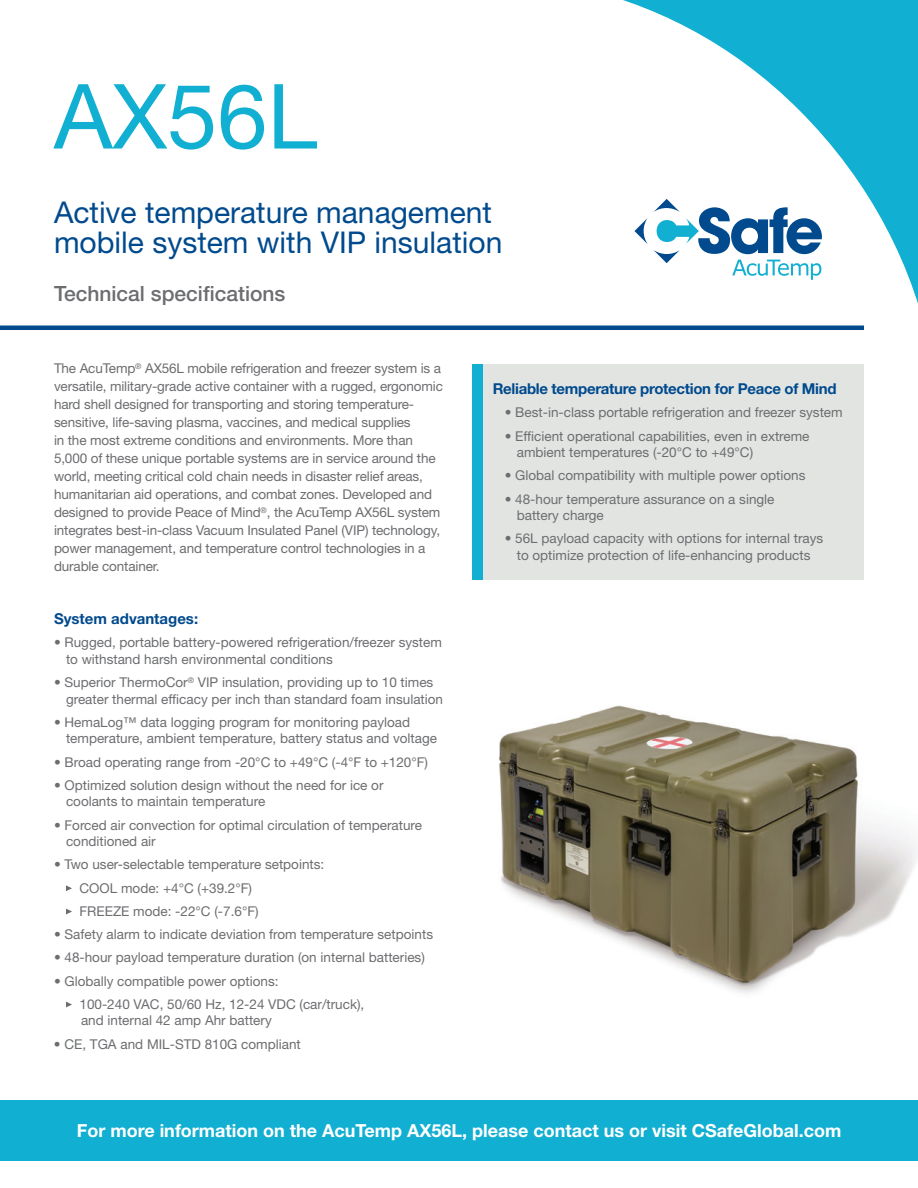
<style>
.page{position:relative;width:918px;height:1188px;background:#fff}
.page>*{position:absolute;margin:0;border:0;box-sizing:border-box;transform-origin:0 0}
.t1{font:90px "Helvetica Neue LT Std";color:#11afd1}
.t2{font:30px/30px "Helvetica Neue LT Std";color:#004a8d}
.t3{font:500 21px "Helvetica Neue LT Std";color:#6c6d70}
.t4{font:700 18px "Helvetica Neue LT Std";color:#fff}
.t5{font:700 15px "Helvetica Neue LT Std";letter-spacing:-.02em;color:#004a8d}
.t6{font:700 15px "Helvetica Neue LT Std";color:#004a8d}
.t7{font:13.5px/18px "Helvetica Neue LT Std";color:#6c6d70}
</style>
<div class="page">
<img style="left:499px;top:705px;width:419px;height:289px">
<div style="left:472px;top:364px;width:392px;height:216px;background:#e2e4e2"></div>
<div style="left:0;top:1100px;width:918px;height:61px;background:#11afd1"></div>
<div style="left:472px;top:364px;width:11px;height:216px;background:#11afd1"></div>
<svg style="left:66px;top:885px;width:6px;height:6px"></svg>
<svg style="left:66px;top:909px;width:6px;height:5px"></svg>
<svg style="left:66px;top:1002px;width:6px;height:5px"></svg>
<svg style="left:567px;top:0;width:351px;height:326px"></svg>
<hr style="left:0;top:326px;width:864px;height:4px;background:#004a8d">
<svg style="left:635px;top:199px;width:187px;height:81px"></svg>
<h1 class="t1" style="left:54px;top:63px;width:265px">AX56L</h1>
<h2 class="t2" style="left:54px;top:196px;width:450px">Active temperature management mobile system with VIP insulation</h2>
<h3 class="t3" style="left:54px;top:281px;width:233px">Technical specifications</h3>
<p class="t7" style="left:54px;top:359px;width:390px">The AcuTemp<sup>®</sup> AX56L mobile refrigeration and freezer system is a versatile, military-grade active container with a rugged, ergonomic hard shell designed for transporting and storing temperature&shy;sensitive, life-saving plasma, vaccines, and medical supplies<br>in the most extreme conditions and environments. More than 5,000 of these unique portable systems are in service around the world, meeting critical cold chain needs in disaster relief areas, humanitarian aid operations, and combat zones. Developed and designed to provide Peace of Mind<sup>®</sup>, the AcuTemp AX56L system integrates best-in-class Vacuum Insulated Panel (VIP) technology, power management, and temperature control technologies in a durable container.</p>
<p class="t6" style="left:54px;top:610px;width:146px">System advantages:</p>
<p class="t7" style="left:66px;top:634px;width:377px;line-height:16.5px;text-indent:-12px">• Rugged, portable battery-powered refrigeration/freezer system to withstand harsh environmental conditions</p>
<p class="t7" style="left:66px;top:674px;width:379px;line-height:16.5px;text-indent:-12px">• Superior ThermoCor<sup>®</sup> VIP insulation, providing up to 10 times greater thermal efficacy per inch than standard foam insulation</p>
<p class="t7" style="left:66px;top:714px;width:373px;line-height:16.5px;text-indent:-12px">• HemaLog™ data logging program for monitoring payload temperature, ambient temperature, battery status and voltage</p>
<p class="t7" style="left:54px;top:753px;width:376px">• Broad operating range from -20°C to +49°C (-4°F to +120°F)</p>
<p class="t7" style="left:66px;top:777px;width:319px;line-height:16.5px;text-indent:-12px">• Optimized solution design without the need for ice or coolants to maintain temperature</p>
<p class="t7" style="left:66px;top:816px;width:358px;line-height:16.5px;text-indent:-12px">• Forced air convection for optimal circulation of temperature conditioned air</p>
<p class="t7" style="left:80px;top:853px;width:246px;line-height:23.2px;text-indent:-26px">• Two user-selectable temperature setpoints:<br>COOL mode: +4°C (+39.2°F)<br>FREEZE mode: -22°C (-7.6°F)</p>
<p class="t7" style="left:54px;top:925px;width:381px">• Safety alarm to indicate deviation from temperature setpoints</p>
<p class="t7" style="left:54px;top:948px;width:372px">• 48-hour payload temperature duration (on internal batteries)</p>
<p class="t7" style="left:80px;top:969px;width:286px;line-height:23.2px;text-indent:-26px">• Globally compatible power options:<br>100-240 VAC, 50/60 Hz, 12-24 VDC (car/truck),</p>
<p class="t7" style="left:81px;top:1011px;width:192px">and internal 42 amp Ahr battery</p>
<p class="t7" style="left:54px;top:1035px;width:248px">• CE, TGA and MIL-STD 810G compliant</p>
<p class="t5" style="left:493px;top:380px;width:345px">Reliable temperature protection for Peace of Mind</p>
<p class="t7" style="left:505px;top:403px;width:340px">• Best-in-class portable refrigeration and freezer system</p>
<p class="t7" style="left:517px;top:427px;width:294px;line-height:16.5px;text-indent:-12px">• Efficient operational capabilities, even in extreme ambient temperatures (-20°C to +49°C)</p>
<p class="t7" style="left:505px;top:466px;width:302px">• Global compatibility with multiple power options</p>
<p class="t7" style="left:517px;top:490px;width:259px;line-height:16.5px;text-indent:-12px">• 48-hour temperature assurance on a single battery charge</p>
<p class="t7" style="left:505px;top:530px;width:320px;line-height:16.5px;text-align:center">• 56L payload capacity with options for internal trays to optimize protection of life-enhancing products</p>
<h3 class="t4" style="left:77px;top:1120px;width:766px">For more information on the AcuTemp AX56L, please contact us or visit CSafeGlobal.com</h3>
</div>
